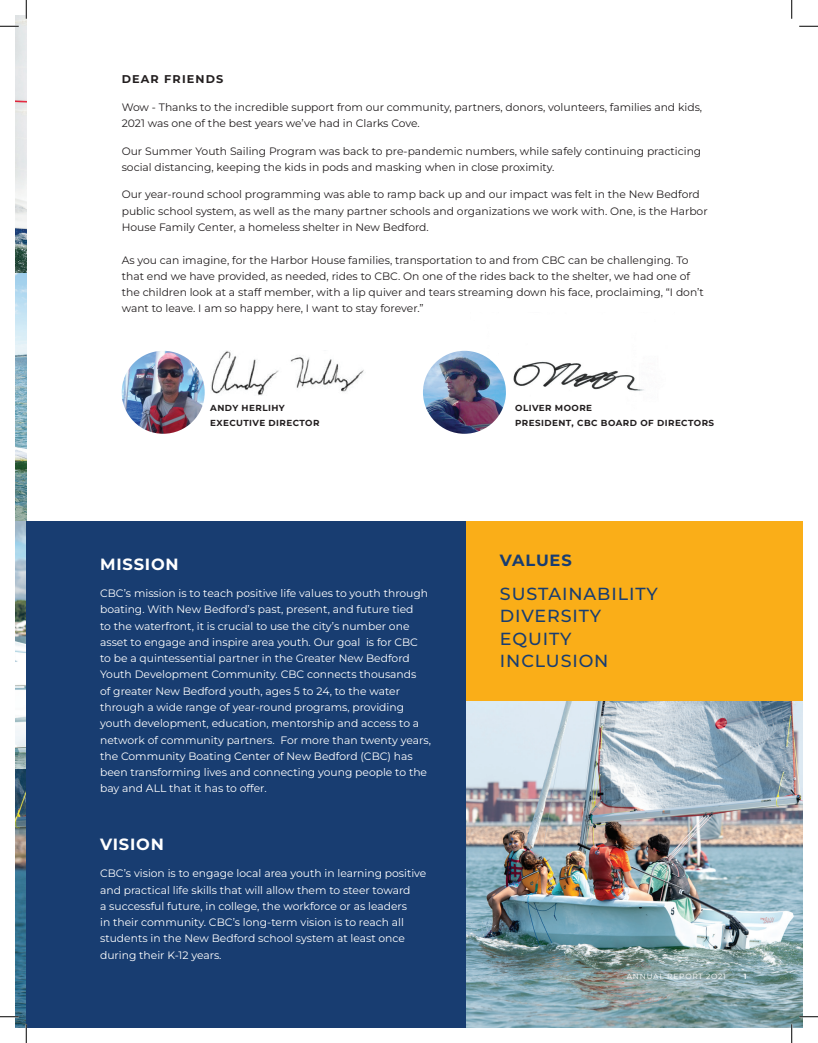
<style>
.page{position:relative;width:818px;height:1043px;background:#fff}
.page>*{position:absolute;margin:0;border:0;box-sizing:border-box;transform-origin:0 0}
.t1{font:500 17.5px/22.5px "Montserrat";letter-spacing:.05em;color:#183d71}
.t2{font:700 16.25px "Montserrat";letter-spacing:.05em;color:#fff}
.t3{font:700 16.25px "Montserrat";letter-spacing:.05em;color:#183d71}
.t4{font:700 11.25px "Montserrat";letter-spacing:.1em;color:#231f20}
.t5{font:10.75px/16.2px "Montserrat";color:#fff}
.t6{font:10.75px/16.2px "Montserrat";color:#231f20}
.t7{font:700 8.75px/15px "Montserrat";letter-spacing:.05em;color:#231f20}
.t8{font:7.5px "Montserrat";letter-spacing:.1em;color:#fff}
.t9{font:600 7.5px "Montserrat";color:#fff}
</style>
<div class="page">
<img style="left:471px;top:351px;width:173px;height:59px">
<img style="left:210px;top:351px;width:154px;height:44px">
<img style="left:122px;top:351px;width:83px;height:83px;border-radius:41px">
<img style="left:423px;top:351px;width:83px;height:83px;border-radius:41px">
<img style="left:15px;top:15px;width:11px;height:259px">
<svg style="left:15px;top:274px;width:11px;height:247px;background:#98bbc4"></svg>
<svg style="left:15px;top:521px;width:11px;height:248px"></svg>
<svg style="left:15px;top:769px;width:11px;height:259px;background:#467183"></svg>
<div style="left:26px;top:521px;width:776px;height:507px;background:#183d71"></div>
<div style="left:466px;top:521px;width:336px;height:198px;background:#faae18"></div>
<img style="left:466px;top:701px;width:336px;height:327px">
<svg style="left:0;top:25px;width:19px;height:2px"></svg>
<svg style="left:799px;top:25px;width:19px;height:2px"></svg>
<svg style="left:0;top:1015px;width:19px;height:2px"></svg>
<svg style="left:799px;top:1015px;width:19px;height:2px"></svg>
<svg style="left:25px;top:0;width:2px;height:19px"></svg>
<svg style="left:25px;top:1024px;width:2px;height:18px"></svg>
<svg style="left:791px;top:0;width:1px;height:19px"></svg>
<svg style="left:790px;top:1024px;width:2px;height:18px"></svg>
<p class="t4" style="left:122px;top:72px;width:103px">DEAR FRIENDS</p>
<p class="t6" style="left:122px;top:99px;width:582px">Wow - Thanks to the incredible support from our community, partners, donors, volunteers, families and kids,<br>2021 was one of the best years we’ve had in Clarks Cove.</p>
<p class="t6" style="left:122px;top:142px;width:581px">Our Summer Youth Sailing Program was back to pre-pandemic numbers, while safely continuing practicing social distancing, keeping the kids in pods and masking when in close proximity.</p>
<p class="t6" style="left:122px;top:186px;width:587px">Our year-round school programming was able to ramp back up and our impact was felt in the New Bedford public school system, as well as the many partner schools and organizations we work with. One, is the Harbor<br>House Family Center, a homeless shelter in New Bedford.</p>
<p class="t6" style="left:122px;top:251px;width:583px">As you can imagine, for the Harbor House families, transportation to and from CBC can be challenging. To that end we have provided, as needed, rides to CBC. On one of the rides back to the shelter, we had one of the children look at a staff member, with a lip quiver and tears streaming down his face, proclaiming, “I don’t want to leave. I am so happy here, I want to stay forever.”</p>
<p class="t7" style="left:210px;top:400px;width:111px">ANDY HERLIHY<br>EXECUTIVE DIRECTOR</p>
<p class="t7" style="left:515px;top:400px;width:200px">OLIVER MOORE<br>PRESIDENT, CBC BOARD OF DIRECTORS</p>
<h2 class="t2" style="left:100px;top:553px;width:80px">MISSION</h2>
<p class="t5" style="left:100px;top:585px;width:332px">CBC’s mission is to teach positive life values to youth through boating. With New Bedford’s past, present, and future tied<br>to the waterfront, it is crucial to use the city’s number one asset to engage and inspire area youth. Our goal is for CBC to be a quintessential partner in the Greater New Bedford Youth Development Community. CBC connects thousands<br>of greater New Bedford youth, ages 5 to 24, to the water through a wide range of year-round programs, providing youth development, education, mentorship and access to a network of community partners. For more than twenty years, the Community Boating Center of New Bedford (CBC) has been transforming lives and connecting young people to the bay and ALL that it has to offer.</p>
<h2 class="t2" style="left:100px;top:833px;width:65px">VISION</h2>
<p class="t5" style="left:100px;top:865px;width:328px">CBC’s vision is to engage local area youth in learning positive and practical life skills that will allow them to steer toward<br>a successful future, in college, the workforce or as leaders<br>in their community. CBC’s long-term vision is to reach all students in the New Bedford school system at least once during their K-12 years.</p>
<h2 class="t3" style="left:500px;top:549px;width:73px">VALUES</h2>
<h1 class="t1" style="left:500px;top:582px;width:159px">SUSTAINABILITY<br>DIVERSITY<br>EQUITY<br>INCLUSION</h1>
<p class="t8" style="left:626px;top:971px;width:101px">ANNUAL REPORT 2O21</p>
<p class="t9" style="left:743px;top:971px;width:4px">1</p>
</div>
